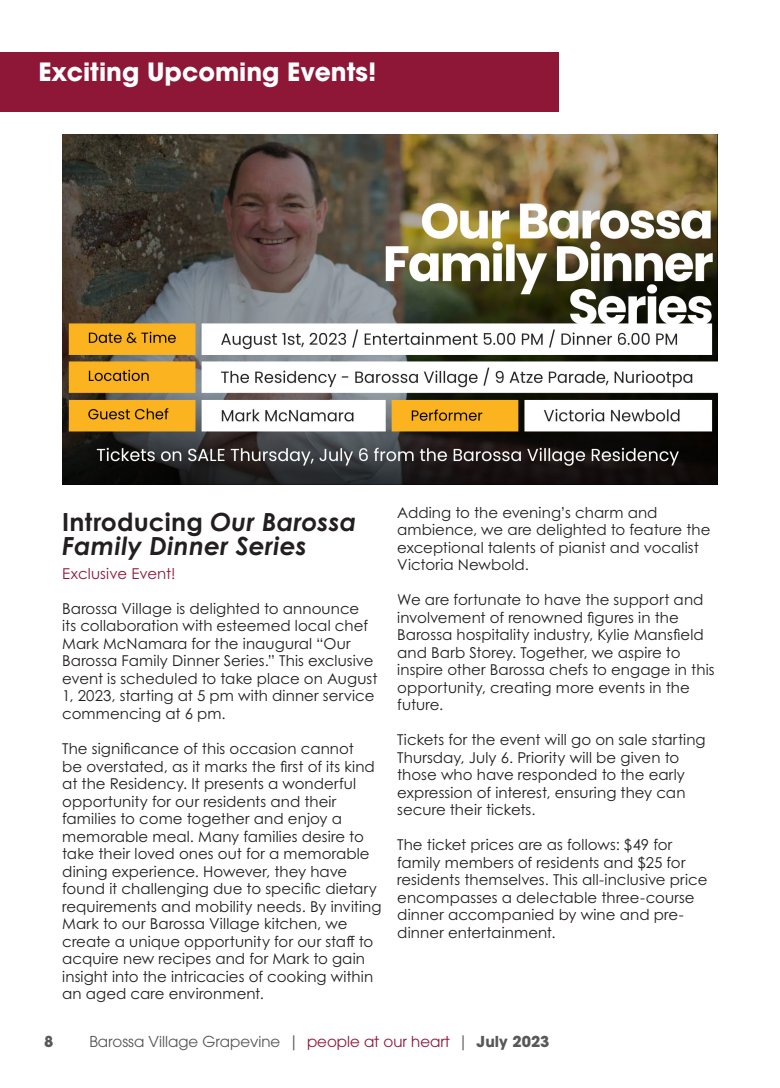
<style>
.page{position:relative;width:780px;height:1088px;background:#fff}
.page>*{position:absolute;margin:0;border:0;box-sizing:border-box;transform-origin:0 0}
.t1{font:italic 700 25px/23.8px "Century Gothic Pro";letter-spacing:.01em;color:#231f20}
.t2{font:700 25px "ITC Avant Garde Pro";color:#fff}
.t3{font:15px/17.5px "Century Gothic Pro";letter-spacing:.005em;color:#231f20}
.t4{font:15px "ITC Avant Garde Pro";color:#57585a}
.t5{font:15px "Century Gothic Pro";letter-spacing:.005em;color:#8f1838}
.t6{font:700 15px "ITC Avant Garde Pro";color:#57585a}
.s1{font-style:normal}
.s2{color:#8f1838}
.s3{font-weight:700}
</style>
<div class="page">
<div style="left:0;top:53px;width:558px;height:59px;background:#8e1737"></div>
<img style="left:63px;top:135px;width:654px;height:350px">
<p class="t2" style="left:38px;top:56px;width:339px">Exciting Upcoming Events!</p>
<p class="t1" style="left:62px;top:510px;width:295px"><span class="s1">Introducing</span> Our Barossa<br>Family Dinner Series</p>
<p class="t5" style="left:62px;top:564px;width:115px">Exclusive Event!</p>
<p class="t3" style="left:62px;top:600px;width:317px">Barossa Village is delighted to announce<br>its collaboration with esteemed local chef Mark McNamara for the inaugural “Our Barossa Family Dinner Series.” This exclusive event is scheduled to take place on August 1, 2023, starting at 5 pm with dinner service commencing at 6 pm.</p>
<p class="t3" style="left:62px;top:740px;width:321px">The significance of this occasion cannot<br>be overstated, as it marks the first of its kind at the Residency. It presents a wonderful opportunity for our residents and their families to come together and enjoy a memorable meal. Many families desire to take their loved ones out for a memorable dining experience. However, they have found it challenging due to specific dietary requirements and mobility needs. By inviting Mark to our Barossa Village kitchen, we create a unique opportunity for our staff to acquire new recipes and for Mark to gain insight into the intricacies of cooking within an aged care environment.</p>
<p class="t3" style="left:397px;top:503px;width:315px">Adding to the evening’s charm and ambience, we are delighted to feature the exceptional talents of pianist and vocalist Victoria Newbold.</p>
<p class="t3" style="left:397px;top:591px;width:319px">We are fortunate to have the support and involvement of renowned figures in the Barossa hospitality industry, Kylie Mansfield and Barb Storey. Together, we aspire to inspire other Barossa chefs to engage in this opportunity, creating more events in the future.</p>
<p class="t3" style="left:397px;top:731px;width:310px">Tickets for the event will go on sale starting Thursday, July 6. Priority will be given to those who have responded to the early expression of interest, ensuring they can secure their tickets.</p>
<p class="t3" style="left:397px;top:836px;width:312px">The ticket prices are as follows: $49 for family members of residents and $25 for residents themselves. This all-inclusive price encompasses a delectable three-course dinner accompanied by wine and pre&shy;dinner entertainment.</p>
<p class="t6" style="left:44px;top:1031px;width:11px">8</p>
<p class="t4" style="left:89px;top:1032px;width:461px">Barossa Village Grapevine | <span class="s2">people at our heart</span> | <span class="s3">July 2023</span></p>
</div>
